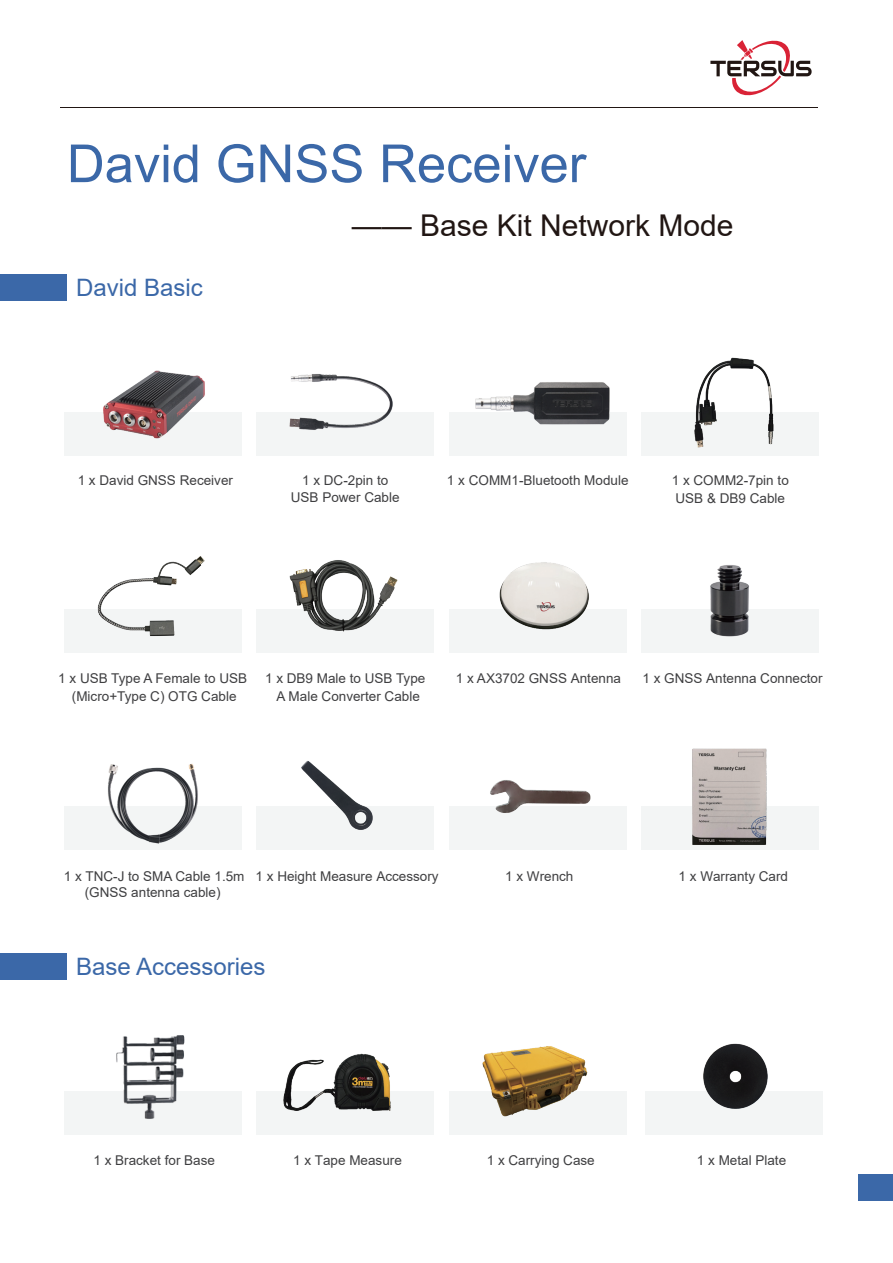
<style>
.page{position:relative;width:893px;height:1263px;background:#fff}
.page>*{position:absolute;margin:0;border:0;box-sizing:border-box;transform-origin:0 0}
.t1{font:52.5px "Arial";color:#3b68a8}
.t2{font:30px "Arial";color:#211613}
.t3{font:24px "Arial";color:#3b68a8}
.t4{font:13.5px/18px "Arial";color:#3f3f41;text-align:center}
</style>
<div class="page">
<svg style="left:710px;top:40px;width:102px;height:56px"></svg>
<hr style="left:61px;top:107px;width:757px;height:1px;background:#211613">
<div style="left:64px;top:413px;width:178px;height:43px;background:#f3f5f5"></div>
<div style="left:256px;top:413px;width:178px;height:43px;background:#f3f5f5"></div>
<div style="left:449px;top:413px;width:178px;height:43px;background:#f3f5f5"></div>
<div style="left:641px;top:413px;width:178px;height:43px;background:#f3f5f5"></div>
<div style="left:64px;top:609px;width:178px;height:43px;background:#f3f5f5"></div>
<div style="left:256px;top:609px;width:178px;height:43px;background:#f3f5f5"></div>
<div style="left:449px;top:609px;width:178px;height:43px;background:#f3f5f5"></div>
<div style="left:641px;top:609px;width:178px;height:43px;background:#f3f5f5"></div>
<div style="left:64px;top:1091px;width:178px;height:43px;background:#f3f5f5"></div>
<div style="left:256px;top:1091px;width:178px;height:43px;background:#f3f5f5"></div>
<div style="left:449px;top:1091px;width:178px;height:43px;background:#f3f5f5"></div>
<div style="left:64px;top:806px;width:178px;height:43px;background:#f3f5f5"></div>
<div style="left:256px;top:806px;width:178px;height:43px;background:#f3f5f5"></div>
<div style="left:449px;top:806px;width:178px;height:43px;background:#f3f5f5"></div>
<div style="left:641px;top:806px;width:178px;height:43px;background:#f3f5f5"></div>
<div style="left:0;top:274px;width:67px;height:27px;background:#3b68a8"></div>
<div style="left:858px;top:1174px;width:35px;height:27px;background:#3b68a8"></div>
<div style="left:0;top:952px;width:67px;height:27px;background:#3b68a8"></div>
<img style="left:91px;top:370px;width:124px;height:69px">
<img style="left:482px;top:1046px;width:106px;height:71px">
<img style="left:692px;top:748px;width:75px;height:97px">
<img style="left:301px;top:760px;width:72px;height:70px">
<img style="left:490px;top:780px;width:101px;height:33px">
<img style="left:91px;top:764px;width:124px;height:86px">
<img style="left:462px;top:382px;width:152px;height:43px">
<img style="left:97px;top:556px;width:108px;height:80px">
<img style="left:289px;top:560px;width:109px;height:72px">
<img style="left:710px;top:565px;width:39px;height:72px">
<img style="left:283px;top:374px;width:124px;height:56px">
<img style="left:283px;top:1053px;width:108px;height:58px">
<img style="left:116px;top:1035px;width:69px;height:84px">
<img style="left:674px;top:357px;width:113px;height:91px">
<img style="left:499px;top:562px;width:90px;height:68px">
<div style="left:645px;top:1092px;width:178px;height:43px;background:#f3f5f5"></div>
<img style="left:678px;top:1043px;width:112px;height:66px">
<h1 class="t1" style="left:67px;top:128px;width:521px">David GNSS Receiver</h1>
<h2 class="t2" style="left:352px;top:205px;width:383px">—— Base Kit Network Mode</h2>
<h3 class="t3" style="left:76px;top:271px;width:128px">David Basic</h3>
<p class="t4" style="left:78px;top:471px;width:157px">1 x David GNSS Receiver</p>
<p class="t4" style="left:291px;top:472px;width:110px;line-height:16.2px">1 x DC-2pin to<br>USB Power Cable</p>
<p class="t4" style="left:447px;top:471px;width:183px">1 x COMM1-Bluetooth Module</p>
<p class="t4" style="left:672px;top:471px;width:119px;text-align:left">1 x COMM2-7pin to<br>USB &amp; DB9 Cable</p>
<p class="t4" style="left:58px;top:669px;width:190px">1 x USB Type A Female to USB (Micro+Type C) OTG Cable</p>
<p class="t4" style="left:265px;top:669px;width:162px">1 x DB9 Male to USB Type<br>A Male Converter Cable</p>
<p class="t4" style="left:456px;top:669px;width:167px">1 x AX3702 GNSS Antenna</p>
<p class="t4" style="left:642px;top:669px;width:182px">1 x GNSS Antenna Connector</p>
<p class="t4" style="left:64px;top:867px;width:376px">1 x TNC-J to SMA Cable 1.5m 1 x Height Measure Accessory</p>
<p class="t4" style="left:505px;top:867px;width:70px">1 x Wrench</p>
<p class="t4" style="left:679px;top:867px;width:111px">1 x Warranty Card</p>
<p class="t4" style="left:85px;top:884px;width:137px">(GNSS antenna cable)</p>
<h3 class="t3" style="left:76px;top:950px;width:191px">Base Accessories</h3>
<p class="t4" style="left:93px;top:1151px;width:123px">1 x Bracket for Base</p>
<p class="t4" style="left:293px;top:1151px;width:110px">1 x Tape Measure</p>
<p class="t4" style="left:487px;top:1151px;width:110px">1 x Carrying Case</p>
<p class="t4" style="left:697px;top:1151px;width:91px">1 x Metal Plate</p>
</div>
